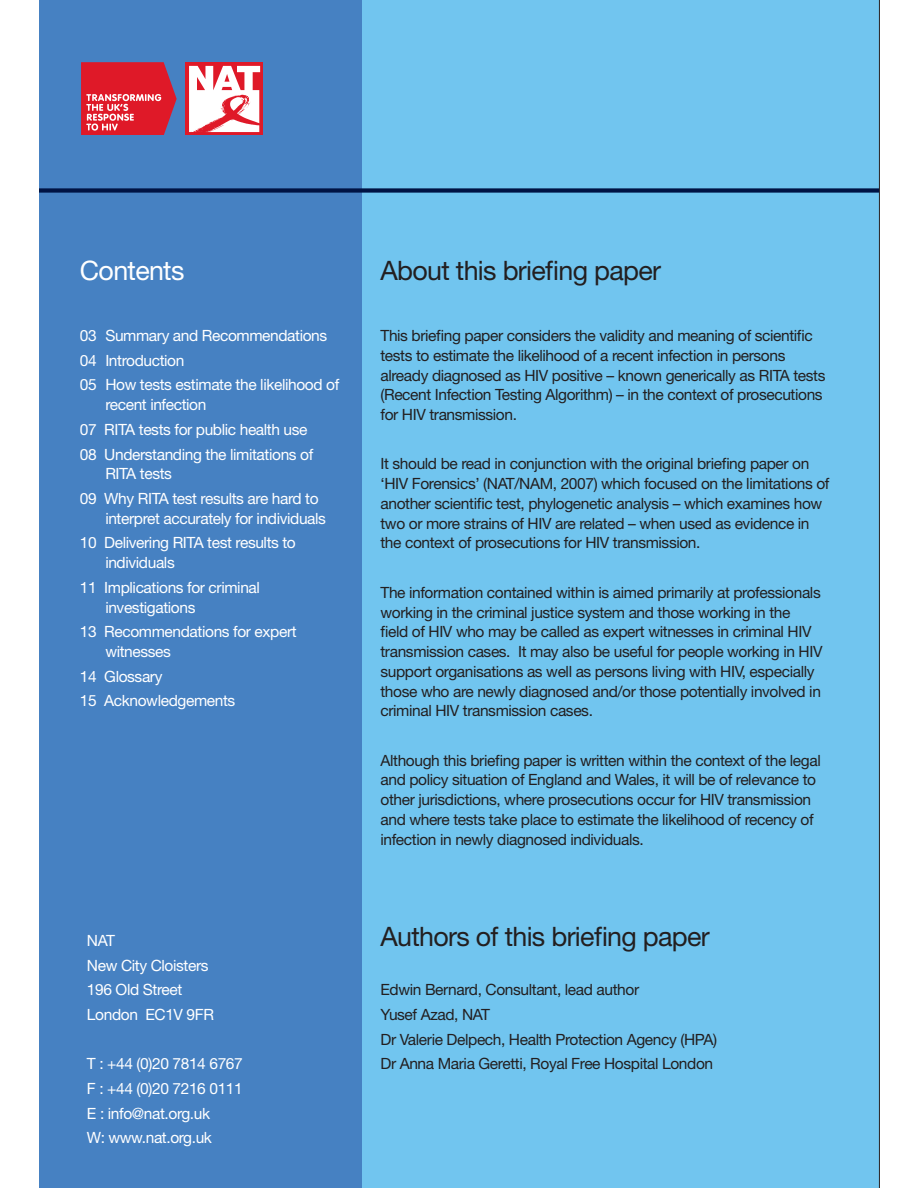
<style>
.page{position:relative;width:918px;height:1188px;background:#fff}
.page>*{position:absolute;margin:0;border:0;box-sizing:border-box;transform-origin:0 0}
.t1{font:26.85px "Helvetica Neue";letter-spacing:-.025em;color:#231f20}
.t2{font:26.85px "Helvetica Neue";letter-spacing:-.025em;color:#fff}
.t3{font:15.45px/19.8px "Helvetica Neue";letter-spacing:-.025em;color:#231f20}
.t4{font:15.45px/24.8px "Helvetica Neue";letter-spacing:-.025em;color:#fff}
</style>
<div class="page">
<div style="left:362px;top:0;width:517px;height:1188px;background:#71c5ef"></div>
<div style="left:39px;top:0;width:323px;height:1188px;background:#4681c2"></div>
<div style="left:39px;top:188px;width:840px;height:5px;background:#001343"></div>
<div style="left:185px;top:62px;width:78px;height:73px;background:linear-gradient(to right,#df1928,#df1928)"></div>
<svg style="left:187px;top:66px;width:76px;height:69px;background:#f4b1b6"></svg>
<svg style="left:81px;top:62px;width:96px;height:73px;background:#d63748"></svg>
<h1 class="t2" style="left:80px;top:260px;width:106px">Contents</h1>
<h1 class="t1" style="left:380px;top:261px;width:282px">About this briefing paper</h1>
<p class="t4" style="left:80px;top:325px;width:261px">03 Summary and Recommendations<br>04 Introduction<br>05 How tests estimate the likelihood of</p>
<p class="t4" style="left:80px;top:394px;width:235px;text-indent:25px">recent infection<br>07 RITA tests for public health use<br>08 Understanding the limitations of</p>
<p class="t4" style="left:80px;top:463px;width:240px;text-indent:25px">RITA tests<br>09 Why RITA test results are hard to</p>
<p class="t4" style="left:80px;top:507px;width:248px;text-indent:25px">interpret accurately for individuals<br>10 Delivering RITA test results to</p>
<p class="t4" style="left:80px;top:552px;width:182px;text-indent:25px">individuals<br>11 Implications for criminal</p>
<p class="t4" style="left:80px;top:596px;width:218px;text-indent:25px">investigations<br>13 Recommendations for expert</p>
<p class="t4" style="left:80px;top:641px;width:157px;text-indent:25px">witnesses<br>14 Glossary<br>15 Acknowledgements</p>
<p class="t4" style="left:87px;top:929px;width:129px">NAT<br>New City Cloisters<br>196 Old Street<br>London EC1V 9FR</p>
<p class="t4" style="left:87px;top:1053px;width:157px">T : +44 (0)20 7814 6767<br>F : +44 (0)20 7216 0111<br>E : info@nat.org.uk<br>W: www.nat.org.uk</p>
<p class="t3" style="left:380px;top:327px;width:446px">This briefing paper considers the validity and meaning of scientific tests to estimate the likelihood of a recent infection in persons already diagnosed as HIV positive – known generically as RITA tests (Recent Infection Testing Algorithm) – in the context of prosecutions for HIV transmission.</p>
<p class="t3" style="left:380px;top:456px;width:451px">It should be read in conjunction with the original briefing paper on ‘HIV Forensics’ (NAT/NAM, 2007) which focused on the limitations of another scientific test, phylogenetic analysis – which examines how two or more strains of HIV are related – when used as evidence in the context of prosecutions for HIV transmission.</p>
<p class="t3" style="left:380px;top:584px;width:444px">The information contained within is aimed primarily at professionals working in the criminal justice system and those working in the<br>field of HIV who may be called as expert witnesses in criminal HIV transmission cases. It may also be useful for people working in HIV support organisations as well as persons living with HIV, especially those who are newly diagnosed and/or those potentially involved in criminal HIV transmission cases.</p>
<p class="t3" style="left:380px;top:752px;width:442px">Although this briefing paper is written within the context of the legal and policy situation of England and Wales, it will be of relevance to other jurisdictions, where prosecutions occur for HIV transmission and where tests take place to estimate the likelihood of recency of infection in newly diagnosed individuals.</p>
<h1 class="t1" style="left:380px;top:927px;width:331px">Authors of this briefing paper</h1>
<p class="t3" style="left:380px;top:979px;width:338px;line-height:24.8px">Edwin Bernard, Consultant, lead author<br>Yusef Azad, NAT<br>Dr Valerie Delpech, Health Protection Agency (HPA)<br>Dr Anna Maria Geretti, Royal Free Hospital London</p>
</div>
